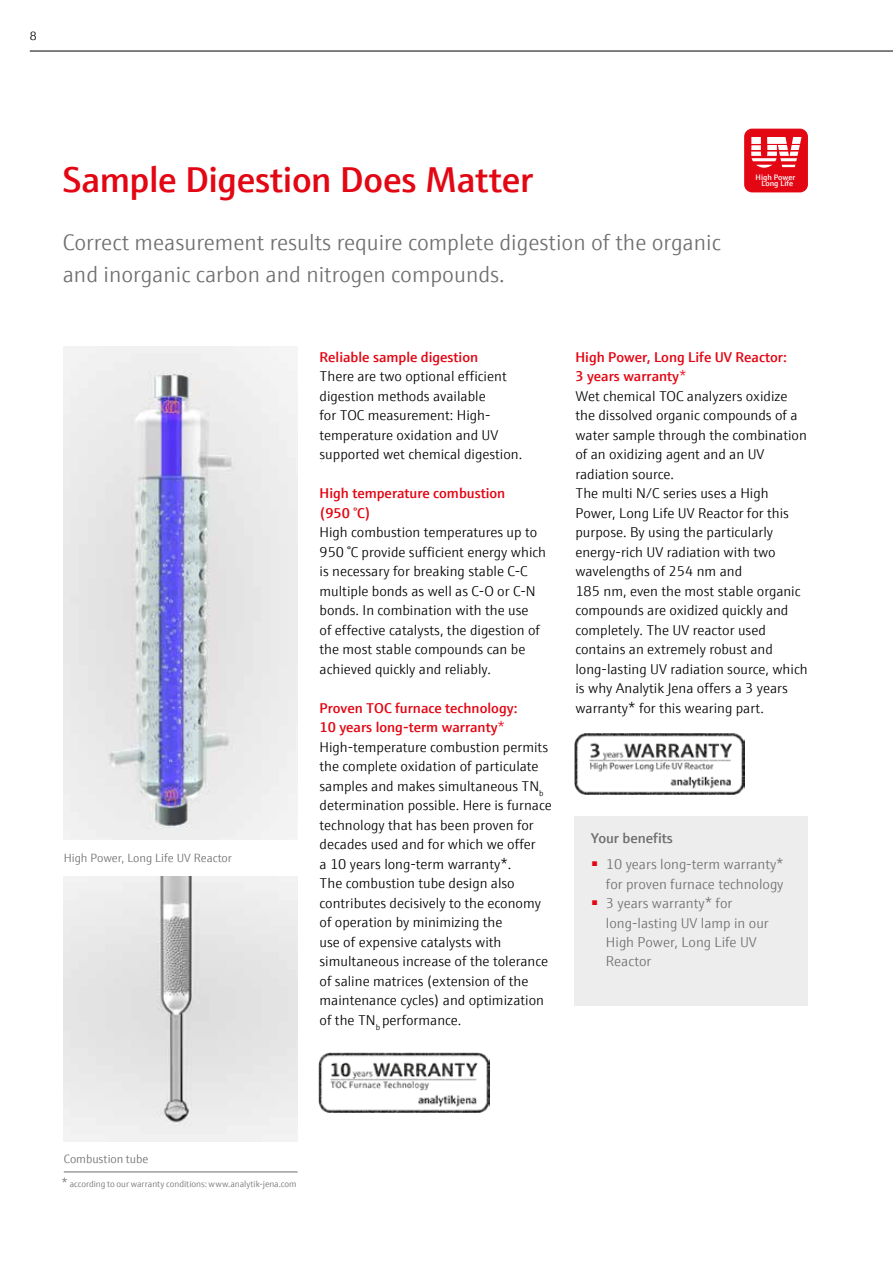
<style>
.page{position:relative;width:893px;height:1263px;background:#fff}
.page>*{position:absolute;margin:0;border:0;box-sizing:border-box;transform-origin:0 0}
.t1{font:600 36px "E+H Sans";letter-spacing:-.01em;color:#e30613}
.t2{font:300 22.5px/32.4px "E+H Sans";color:#706f6f}
.t3{font:300 14.25px/19.5px "E+H Sans";color:#000}
.t4{font:300 14.25px/19.5px "E+H Sans";color:#706f6f;text-align:right}
.t5{font:600 14.25px/19.5px "E+H Sans";color:#e30613}
.t6{font:600 14.25px "E+H Sans";color:#706f6f}
.t7{font:300 12px "E+H Sans";color:#706f6f}
.t8{font:300 12px "E+H Sans";color:#000}
.t9{font:300 9px "E+H Sans";letter-spacing:-.005em;color:#706f6f}
.t10{font:600 7.95px/6.3px "E+H Sans";color:#fff;text-align:center}
.s1{font-weight:600;color:#e30613}
.s2{color:#e30613}
.s3{font-size:12px}
</style>
<div class="page">
<hr style="left:64px;top:1171px;width:234px;height:1px;background:#706f6f">
<div style="left:744px;top:129px;width:64px;height:63px;background:#e30613;border-radius:8px"></div>
<svg style="left:751px;top:137px;width:51px;height:31px"></svg>
<img style="left:64px;top:876px;width:234px;height:265px">
<img style="left:64px;top:347px;width:234px;height:493px">
<div style="left:574px;top:816px;width:234px;height:190px;background:#ededed"></div>
<img style="left:319px;top:1052px;width:170px;height:60px">
<img style="left:574px;top:733px;width:170px;height:61px">
<hr style="left:30px;top:51px;width:863px;height:1px;background:#000">
<p class="t8" style="left:30px;top:27px;width:8px">8</p>
<h1 class="t1" style="left:63px;top:152px;width:472px">Sample Digestion Does Matter</h1>
<h2 class="t2" style="left:63px;top:224px;width:660px">Correct measurement results require complete digestion of the organic and inorganic carbon and nitrogen compounds.</h2>
<p class="t10" style="left:756px;top:173px;width:41px">High Power<br>Long Life</p>
<p class="t7" style="left:64px;top:849px;width:170px">High Power, Long Life UV Reactor</p>
<p class="t5" style="left:320px;top:346px;width:160px">Reliable sample digestion</p>
<p class="t3" style="left:320px;top:366px;width:204px">There are two optional efficient digestion methods available<br>for TOC measurement: High&shy;temperature oxidation and UV supported wet chemical digestion.</p>
<p class="t5" style="left:320px;top:483px;width:187px">High temperature combustion (950 °C)</p>
<p class="t3" style="left:320px;top:522px;width:228px">High combustion temperatures up to 950 °C provide sufficient energy which is necessary for breaking stable C-C multiple bonds as well as C-O or C-N bonds. In combination with the use<br>of effective catalysts, the digestion of the most stable compounds can be achieved quickly and reliably.</p>
<p class="t3" style="left:320px;top:697px;width:234px"><span class="s1">Proven TOC furnace technology:<br>10 years long-term warranty</span><span class="s2">* </span>High-temperature combustion permits the complete oxidation of particulate samples and makes simultaneous TN<sub>b </sub>determination possible. Here is furnace technology that has been proven for decades used and for which we offer<br>a 10 years long-term warranty*.<br>The combustion tube design also contributes decisively to the economy of operation by minimizing the<br>use of expensive catalysts with simultaneous increase of the tolerance of saline matrices (extension of the maintenance cycles) and optimization of the TN<sub>b</sub> performance.</p>
<p class="t3" style="left:575px;top:346px;width:234px"><span class="s1">High Power, Long Life UV Reactor:<br>3 years warranty</span><span class="s2">*<br></span>Wet chemical TOC analyzers oxidize the dissolved organic compounds of a water sample through the combination of an oxidizing agent and an UV radiation source.<br>The multi N/C series uses a High<br>Power, Long Life UV Reactor for this purpose. By using the particularly energy-rich UV radiation with two wavelengths of 254 nm and<br>185 nm, even the most stable organic compounds are oxidized quickly and completely. The UV reactor used contains an extremely robust and long-lasting UV radiation source, which is why Analytik Jena offers a 3 years warranty* for this wearing part.</p>
<p class="t6" style="left:591px;top:827px;width:83px">Your benefits</p>
<p class="t4" style="left:591px;top:853px;width:194px"><sup>■</sup> 10 years long-term warranty* for proven furnace technology</p>
<p class="t4" style="left:606px;top:892px;width:164px;text-align:left;text-indent:-15px"><sup>■</sup> 3 years warranty* for long-lasting UV lamp in our<br>High Power, Long Life UV<br>Reactor</p>
<p class="t7" style="left:64px;top:1150px;width:86px">Combustion tube</p>
<p class="t9" style="left:62px;top:1177px;width:236px"><span class="s3">*</span> according to our warranty conditions: www.analytik-jena.com</p>
</div>
